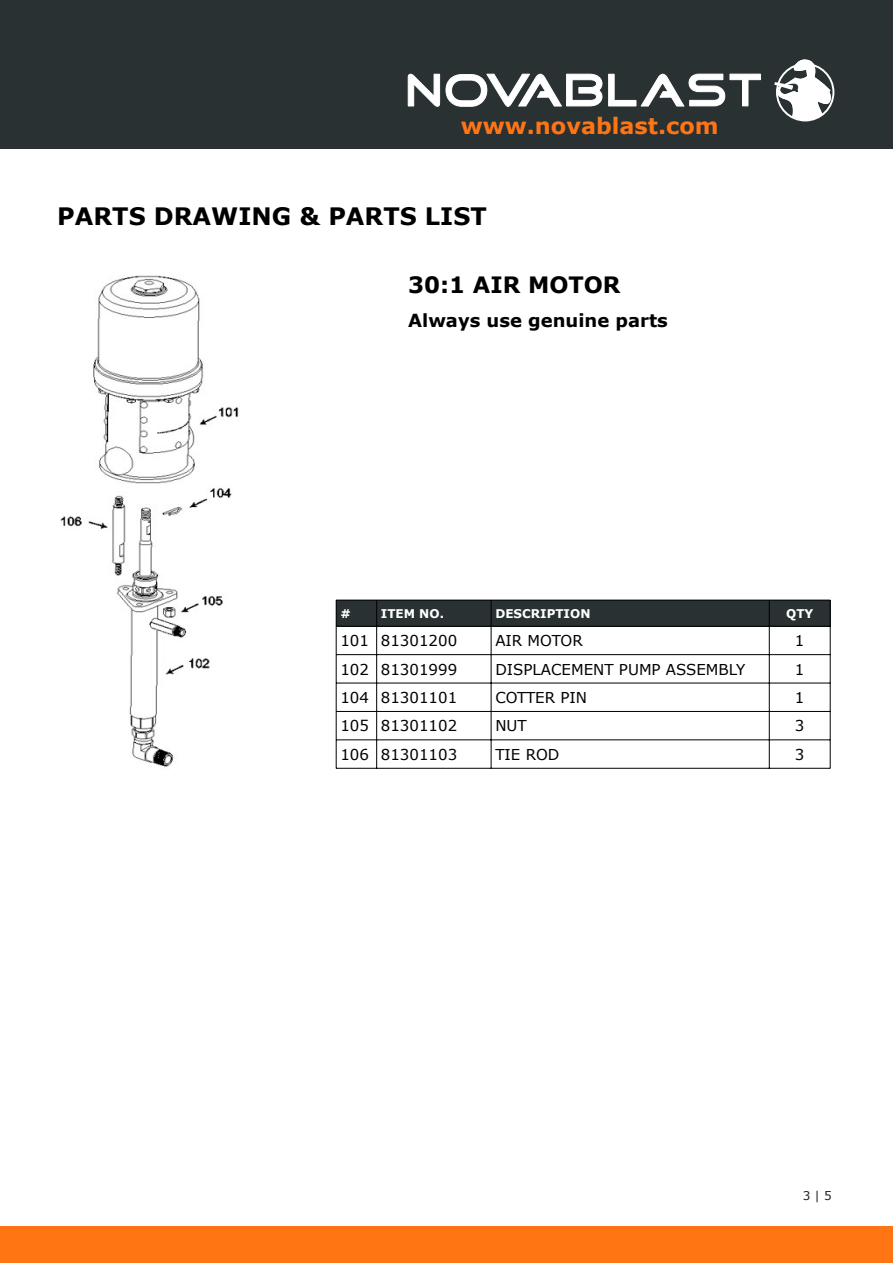
<style>
.page{position:relative;width:893px;height:1263px;background:#fff}
.page>*{position:absolute;margin:0;border:0;box-sizing:border-box;transform-origin:0 0}
.t1{font:700 24px "Verdana";color:#000}
.t2{font:700 22.5px "Verdana";color:#ff7514}
.t3{font:700 22.5px "Verdana";color:#000}
.t4{font:700 18px "Verdana";color:#000}
.t5{font:15px "Verdana";color:#000}
.t6{font:700 12px "Verdana";color:#fff}
.t7{font:12px "Verdana";color:#231f20}
</style>
<div class="page">
<div style="left:0;top:1227px;width:893px;height:36px;background:#ff7514"></div>
<div style="left:0;top:0;width:893px;height:148px;background:#293133"></div>
<svg style="left:408px;top:74px;width:194px;height:33px"></svg>
<svg style="left:608px;top:74px;width:153px;height:33px"></svg>
<svg style="left:774px;top:60px;width:57px;height:60px"></svg>
<div style="left:336px;top:600px;width:494px;height:26px;background:#293133"></div>
<hr style="left:336px;top:600px;width:1px;height:168px;background:#000">
<hr style="left:830px;top:600px;width:1px;height:168px;background:#000">
<hr style="left:376px;top:600px;width:1px;height:168px;background:#000">
<hr style="left:491px;top:600px;width:1px;height:168px;background:#000">
<hr style="left:769px;top:600px;width:1px;height:168px;background:#000">
<hr style="left:336px;top:600px;width:494px;height:1px;background:#000">
<hr style="left:336px;top:626px;width:494px;height:1px;background:#000">
<hr style="left:336px;top:654px;width:494px;height:1px;background:#000">
<hr style="left:336px;top:683px;width:494px;height:1px;background:#000">
<hr style="left:336px;top:711px;width:494px;height:1px;background:#000">
<hr style="left:336px;top:740px;width:494px;height:1px;background:#000">
<hr style="left:336px;top:768px;width:494px;height:1px;background:#000">
<img style="left:60px;top:276px;width:179px;height:491px">
<h2 class="t2" style="left:461px;top:117px;width:260px">www.novablast.com</h2>
<h1 class="t1" style="left:57px;top:207px;width:431px">PARTS DRAWING &amp; PARTS LIST</h1>
<h2 class="t3" style="left:408px;top:275px;width:214px">30:1 AIR MOTOR</h2>
<p class="t4" style="left:408px;top:313px;width:261px">Always use genuine parts</p>
<p class="t6" style="left:340px;top:608px;width:12px">#</p>
<p class="t6" style="left:381px;top:608px;width:65px">ITEM NO.</p>
<p class="t6" style="left:495px;top:608px;width:97px">DESCRIPTION</p>
<p class="t6" style="left:786px;top:608px;width:29px">QTY</p>
<p class="t5" style="left:340px;top:635px;width:118px">101 81301200</p>
<p class="t5" style="left:495px;top:635px;width:89px">AIR MOTOR</p>
<p class="t5" style="left:795px;top:635px;width:11px">1</p>
<p class="t5" style="left:340px;top:663px;width:118px">102 81301999</p>
<p class="t5" style="left:495px;top:663px;width:251px">DISPLACEMENT PUMP ASSEMBLY</p>
<p class="t5" style="left:795px;top:663px;width:11px">1</p>
<p class="t5" style="left:340px;top:691px;width:118px">104 81301101</p>
<p class="t5" style="left:495px;top:691px;width:93px">COTTER PIN</p>
<p class="t5" style="left:795px;top:691px;width:11px">1</p>
<p class="t5" style="left:340px;top:720px;width:118px">105 81301102</p>
<p class="t5" style="left:495px;top:720px;width:33px">NUT</p>
<p class="t5" style="left:795px;top:720px;width:11px">3</p>
<p class="t5" style="left:340px;top:748px;width:118px">106 81301103</p>
<p class="t5" style="left:495px;top:748px;width:66px">TIE ROD</p>
<p class="t5" style="left:795px;top:748px;width:11px">3</p>
<p class="t7" style="left:803px;top:1190px;width:31px">3|5</p>
</div>
